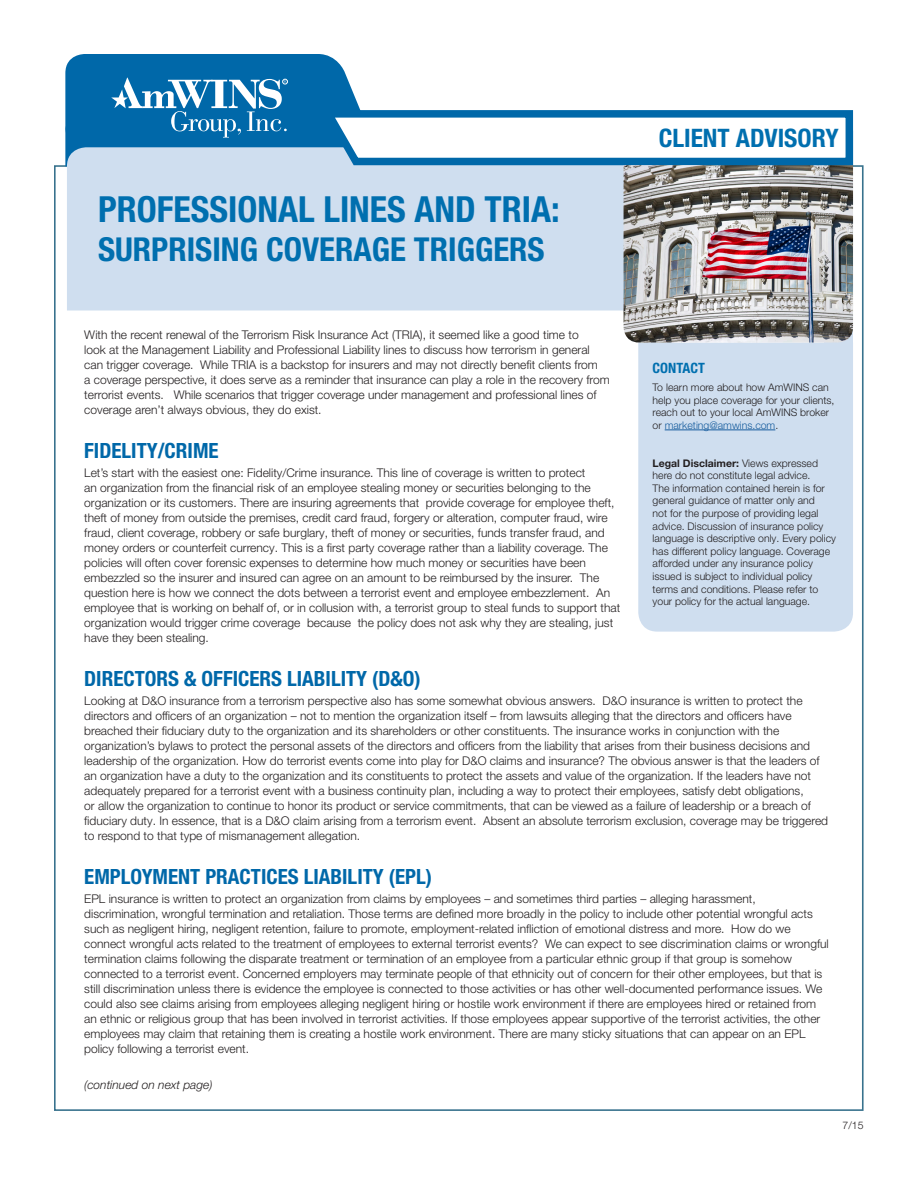
<style>
.page{position:relative;width:918px;height:1188px;background:#fff}
.page>*{position:absolute;margin:0;border:0;box-sizing:border-box;transform-origin:0 0}
.t1{font:700 condensed 36px "Helvetica Neue LT Pro";color:#006faf}
.t2{font:700 condensed 33px "Helvetica Neue LT Pro";color:#006faf}
.t3{font:700 condensed 25.5px "Helvetica Neue LT Pro";color:#006faf}
.t4{font:700 condensed 21px "Helvetica Neue LT Pro";color:#0068a9}
.t5{font:700 condensed 14.25px "Helvetica Neue LT Pro";color:#006faf}
.t6{font:300 12px/15px "Helvetica Neue LT Pro";color:#231f20}
.t7{font:italic 300 12px "Helvetica Neue LT Pro";color:#231f20}
.t8{font:300 10.5px/12.6px "Helvetica Neue LT Pro";color:#231f20}
.s1{color:#175d9e}
.s2{font-weight:700}
</style>
<div class="page">
<div style="left:67px;top:169px;width:557px;height:141px;background:#cfdeef"></div>
<svg style="left:65px;top:54px;width:792px;height:115px"></svg>
<div style="left:638px;top:343px;width:215px;height:289px;background:#cfdeef"></div>
<hr style="left:665px;top:430px;width:110px;height:1px;background:#175d9e">
<img style="left:624px;top:165px;width:229px;height:178px">
<p class="t1" style="left:98px;top:188px;width:463px">PROFESSIONAL LINES AND TRIA:</p>
<p class="t2" style="left:98px;top:230px;width:448px">SURPRISING COVERAGE TRIGGERS</p>
<p class="t3" style="left:659px;top:122px;width:181px">CLIENT ADVISORY</p>
<p class="t6" style="left:84px;top:327px;width:527px">With the recent renewal of the Terrorism Risk Insurance Act (TRIA), it seemed like a good time to<br>look at the Management Liability and Professional Liability lines to discuss how terrorism in general can trigger coverage. While TRIA is a backstop for insurers and may not directly benefit clients from<br>a coverage perspective, it does serve as a reminder that insurance can play a role in the recovery from terrorist events. While scenarios that trigger coverage under management and professional lines of coverage aren’t always obvious, they do exist.</p>
<p class="t4" style="left:84px;top:438px;width:136px">FIDELITY/CRIME</p>
<p class="t6" style="left:84px;top:465px;width:538px">Let’s start with the easiest one: Fidelity/Crime insurance. This line of coverage is written to protect<br>an organization from the financial risk of an employee stealing money or securities belonging to the organization or its customers. There are insuring agreements that provide coverage for employee theft, theft of money from outside the premises, credit card fraud, forgery or alteration, computer fraud, wire fraud, client coverage, robbery or safe burglary, theft of money or securities, funds transfer fraud, and money orders or counterfeit currency. This is a first party coverage rather than a liability coverage. The policies will often cover forensic expenses to determine how much money or securities have been embezzled so the insurer and insured can agree on an amount to be reimbursed by the insurer. The question here is how we connect the dots between a terrorist event and employee embezzlement. An employee that is working on behalf of, or in collusion with, a terrorist group to steal funds to support that organization would trigger crime coverage because the policy does not ask why they are stealing, just have they been stealing.</p>
<p class="t4" style="left:84px;top:666px;width:338px">DIRECTORS &amp; OFFICERS LIABILITY (D&amp;O)</p>
<p class="t6" style="left:84px;top:693px;width:745px">Looking at D&amp;O insurance from a terrorism perspective also has some somewhat obvious answers. D&amp;O insurance is written to protect the directors and officers of an organization – not to mention the organization itself – from lawsuits alleging that the directors and officers have breached their fiduciary duty to the organization and its shareholders or other constituents. The insurance works in conjunction with the organization’s bylaws to protect the personal assets of the directors and officers from the liability that arises from their business decisions and leadership of the organization. How do terrorist events come into play for D&amp;O claims and insurance? The obvious answer is that the leaders of an organization have a duty to the organization and its constituents to protect the assets and value of the organization. If the leaders have not adequately prepared for a terrorist event with a business continuity plan, including a way to protect their employees, satisfy debt obligations,<br>or allow the organization to continue to honor its product or service commitments, that can be viewed as a failure of leadership or a breach of fiduciary duty. In essence, that is a D&amp;O claim arising from a terrorism event. Absent an absolute terrorism exclusion, coverage may be triggered to respond to that type of mismanagement allegation.</p>
<p class="t4" style="left:84px;top:864px;width:349px">EMPLOYMENT PRACTICES LIABILITY (EPL)</p>
<p class="t6" style="left:84px;top:891px;width:746px">EPL insurance is written to protect an organization from claims by employees – and sometimes third parties – alleging harassment, discrimination, wrongful termination and retaliation. Those terms are defined more broadly in the policy to include other potential wrongful acts such as negligent hiring, negligent retention, failure to promote, employment-related infliction of emotional distress and more. How do we connect wrongful acts related to the treatment of employees to external terrorist events? We can expect to see discrimination claims or wrongful termination claims following the disparate treatment or termination of an employee from a particular ethnic group if that group is somehow connected to a terrorist event. Concerned employers may terminate people of that ethnicity out of concern for their other employees, but that is still discrimination unless there is evidence the employee is connected to those activities or has other well-documented performance issues. We could also see claims arising from employees alleging negligent hiring or hostile work environment if there are employees hired or retained from an ethnic or religious group that has been involved in terrorist activities. If those employees appear supportive of the terrorist activities, the other employees may claim that retaining them is creating a hostile work environment. There are many sticky situations that can appear on an EPL policy following a terrorist event.</p>
<p class="t7" style="left:84px;top:1078px;width:130px">(continued on next page)</p>
<p class="t5" style="left:653px;top:359px;width:54px">CONTACT</p>
<p class="t8" style="left:653px;top:381px;width:183px">To learn more about how AmWINS can help you place coverage for your clients, reach out to your local AmWINS broker or <span class="s1">marketing@amwins.com</span>.</p>
<p class="t8" style="left:653px;top:456px;width:185px"><span class="s2">Legal Disclaimer:</span> Views expressed here do not constitute legal advice.<br>The information contained herein is for general guidance of matter only and<br>not for the purpose of providing legal advice. Discussion of insurance policy language is descriptive only. Every policy has different policy language. Coverage afforded under any insurance policy issued is subject to individual policy terms and conditions. Please refer to your policy for the actual language.</p>
<p class="t8" style="left:843px;top:1119px;width:23px">7/15</p>
</div>
